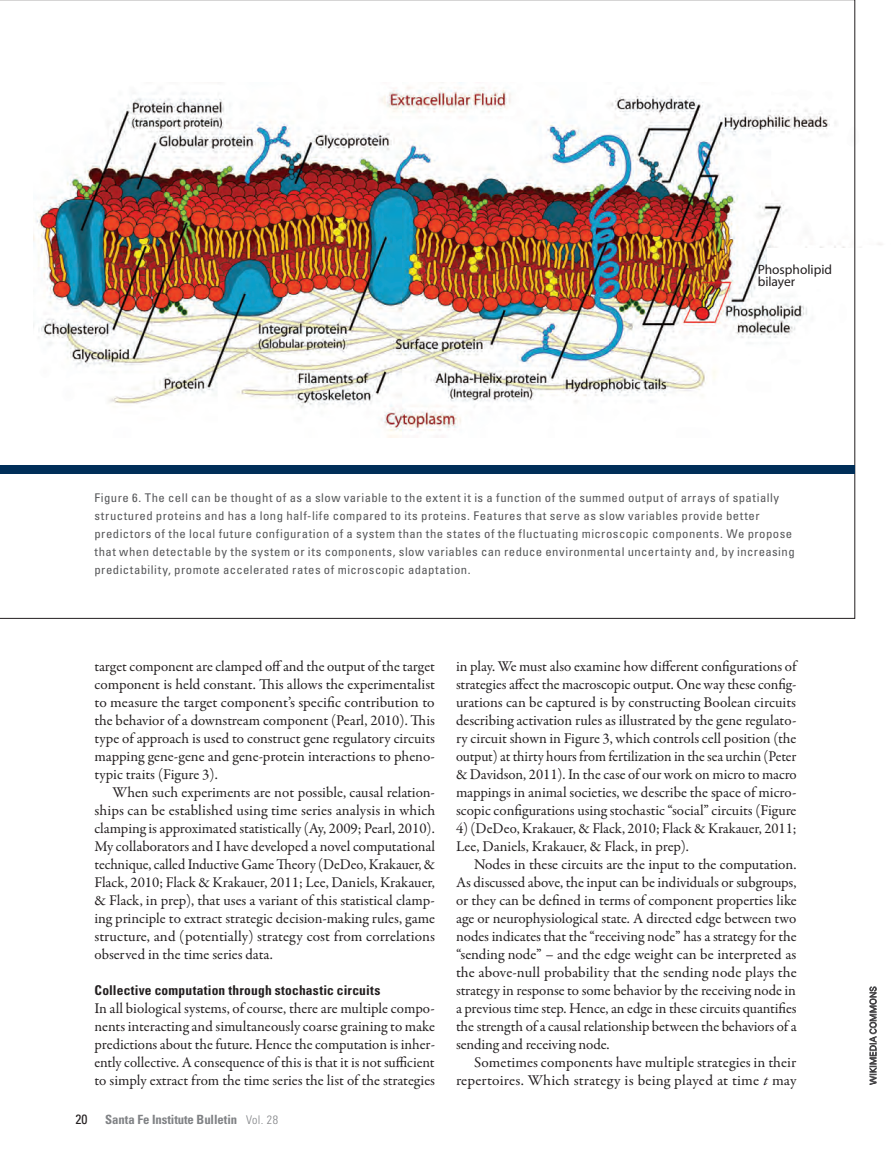
<style>
.page{position:relative;width:891px;height:1161px;background:#fff}
.page>*{position:absolute;margin:0;border:0;box-sizing:border-box;transform-origin:0 0}
.Body_Garamond_10_12n{font:15px/18px "Garamond Premr Pro";letter-spacing:-.005em;color:#231f20;text-align:justify}
.Body_Garamond_10_12{font:15px/18px "Garamond Premr Pro";color:#231f20;text-align:justify}
.Body_Garamond_10_12n-2{font:700 condensed 13.5px "Univers LT Std";letter-spacing:.015em;color:#231f20}
.chart_arial{font:13.5px "Myriad";color:#231f20}
.t1{font:condensed 13.5px "Univers LT Std";color:#231f20}
.t2{font:700 condensed 12.75px "Univers LT Std";letter-spacing:-.005em;color:#808285}
.Caption_copy{font:condensed 12px/18px "Univers LT Std";letter-spacing:.035em;color:#57585a;scale:1.06 1}
.credit_line{font:300 8.7px "Univers LT Std";letter-spacing:.02em;color:#231f20}
.s1{font-weight:300;font-size:12px}
.s2{font-style:italic}
</style>
<div class="page">
<svg style="left:869px;top:986px;width:8px;height:99px"></svg>
<img style="left:0;top:0;width:855px;height:619px">
<div style="left:0;top:465px;width:855px;height:9px;background:#002e58"></div>
<p class="chart_arial" style="left:758px;top:263px;width:76px">Phospholipid</p>
<p class="chart_arial" style="left:758px;top:274px;width:39px">bilayer</p>
<p class="Caption_copy" style="left:94px;top:489px;width:662px">Figure 6. The cell can be thought of as a slow variable to the extent it is a function of the summed output of arrays of spatially structured proteins and has a long half-life compared to its proteins. Features that serve as slow variables provide better predictors of the local future configuration of a system than the states of the fluctuating microscopic components. We propose that when detectable by the system or its components, slow variables can reduce environmental uncertainty and, by increasing predictability, promote accelerated rates of microscopic adaptation.</p>
<p class="Body_Garamond_10_12n" style="left:94px;top:657px;width:342px">target component are clamped off and the output of the target component is held constant. This allows the experimentalist to measure the target component’s specific contribution to the behavior of a downstream component (Pearl, 2010). This type of approach is used to construct gene regulatory circuits mapping gene-gene and gene-protein interactions to pheno&shy;typic traits (Figure 3).</p>
<p class="Body_Garamond_10_12" style="left:94px;top:783px;width:342px;text-indent:18px">When such experiments are not possible, causal relation&shy;ships can be established using time series analysis in which clamping is approximated statistically (Ay, 2009; Pearl, 2010).<br>My collaborators and I have developed a novel computational technique, called Inductive Game Theory (DeDeo, Krakauer, &amp; Flack, 2010; Flack &amp; Krakauer, 2011; Lee, Daniels, Krakauer, &amp; Flack, in prep), that uses a variant of this statistical clamp&shy;ing principle to extract strategic decision-making rules, game structure, and (potentially) strategy cost from correlations observed in the time series data.</p>
<p class="Body_Garamond_10_12n-2" style="left:94px;top:981px;width:287px">Collective computation through stochastic circuits</p>
<p class="Body_Garamond_10_12n" style="left:94px;top:999px;width:342px">In all biological systems, of course, there are multiple compo&shy;nents interacting and simultaneously coarse graining to make predictions about the future. Hence the computation is inher&shy;ently collective. A consequence of this is that it is not sufficient to simply extract from the time series the list of the strategies</p>
<p class="t1" style="left:76px;top:1111px;width:13px">20</p>
<p class="t2" style="left:105px;top:1112px;width:174px">Santa Fe Institute Bulletin <span class="s1">Vol. 28</span></p>
<p class="Body_Garamond_10_12n" style="left:456px;top:657px;width:342px">in play. We must also examine how different configurations of strategies affect the macroscopic output. One way these config&shy;urations can be captured is by constructing Boolean circuits describing activation rules as illustrated by the gene regulato&shy;ry circuit shown in Figure 3, which controls cell position (the output) at thirty hours from fertilization in the sea urchin (Peter &amp; Davidson, 2011). In the case of our work on micro to macro mappings in animal societies, we describe the space of micro&shy;scopic configurations using stochastic “social” circuits (Figure</p>
<p class="Body_Garamond_10_12n" style="left:456px;top:819px;width:342px">4) (DeDeo, Krakauer, &amp; Flack, 2010; Flack &amp; Krakauer, 2011;<br>Lee, Daniels, Krakauer, &amp; Flack, in prep).</p>
<p class="Body_Garamond_10_12" style="left:456px;top:855px;width:342px;text-indent:18px">Nodes in these circuits are the input to the computation.<br>As discussed above, the input can be individuals or subgroups, or they can be defined in terms of component properties like age or neurophysiological state. A directed edge between two nodes indicates that the “receiving node” has a strategy for the “sending node” – and the edge weight can be interpreted as the above-null probability that the sending node plays the strategy in response to some behavior by the receiving node in a previous time step. Hence, an edge in these circuits quantifies the strength of a causal relationship between the behaviors of a sending and receiving node.</p>
<p class="Body_Garamond_10_12" style="left:456px;top:1053px;width:342px;text-align:right">Sometimes components have multiple strategies in their repertoires. Which strategy is being played at time <span class="s2">t</span> may</p>
<p class="credit_line" style="left:868px;top:1085px;width:100px;rotate:-90deg">WIKIMEDIA COMMONS</p>
</div>
